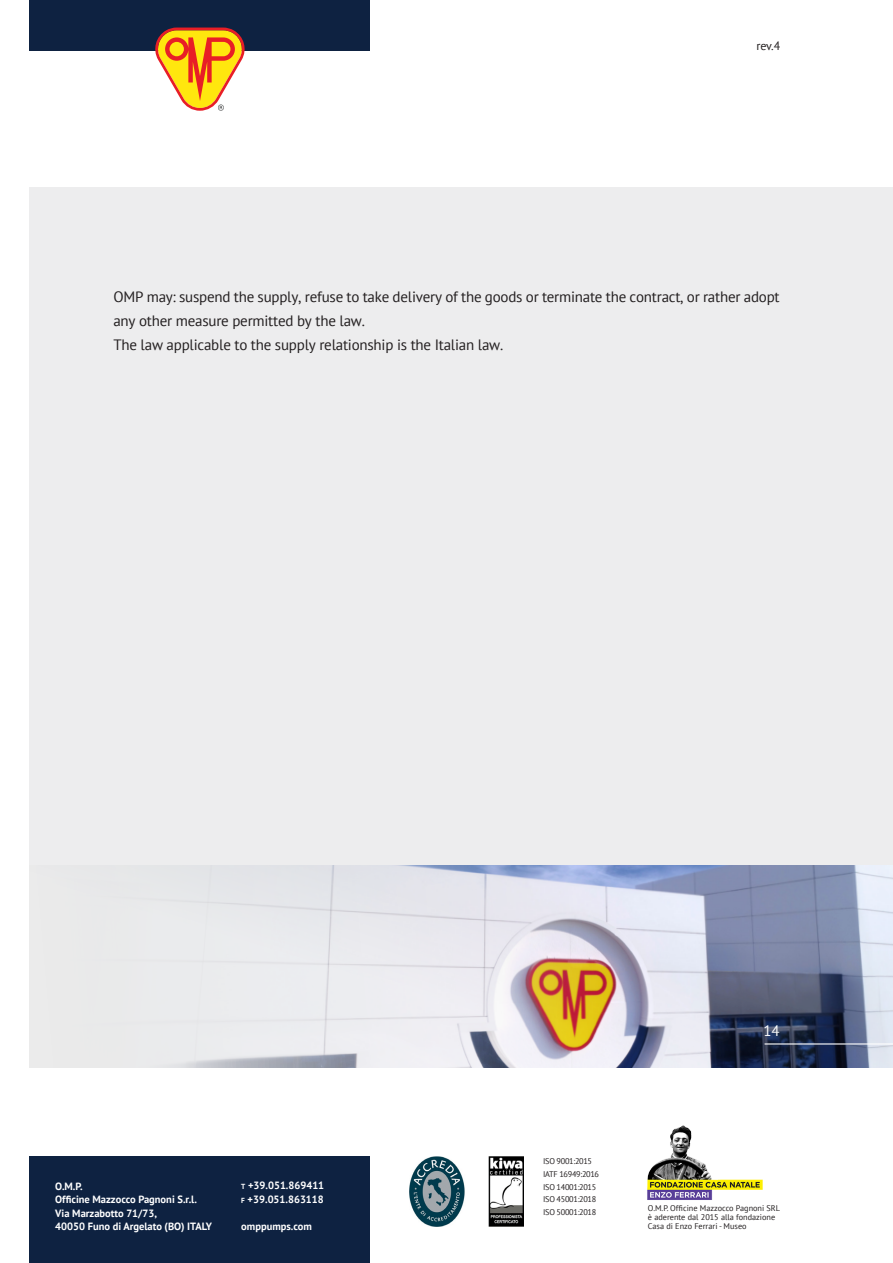
<style>
.page{position:relative;width:893px;height:1263px;background:#fff}
.page>*{position:absolute;margin:0;border:0;box-sizing:border-box;transform-origin:0 0}
.Body_Text_Copy{font:15px/24px "PT Sans";letter-spacing:-.015em;color:#231f20}
.INT_Testo_-_Copia{font:15px "PT Sans";color:#fff}
.t1{font:12px "PT Sans";color:#231f20}
.t2{font:700 10.5px/13.5px "PT Sans";color:#fff}
.t3{font:8.25px/9.1px "PT Sans";letter-spacing:-.01em;color:#231f20}
.t4{font:8.25px/12.6px "PT Sans";letter-spacing:-.035em;color:#231f20}
.s1{font-size:7.35px}
</style>
<div class="page">
<div style="left:30px;top:187px;width:863px;height:859px;background:#ededee"></div>
<div style="left:30px;top:1157px;width:340px;height:106px;background:#0e2241"></div>
<div style="left:30px;top:0;width:340px;height:51px;background:#0e2241"></div>
<img style="left:647px;top:1125px;width:116px;height:75px">
<svg style="left:155px;top:28px;width:90px;height:83px"></svg>
<img style="left:409px;top:1157px;width:114px;height:69px">
<svg style="left:30px;top:865px;width:863px;height:202px"></svg>
<hr style="left:765px;top:1043px;width:128px;height:1px;background:#fff">
<p class="t1" style="left:756px;top:38px;width:25px">rev.4</p>
<p class="Body_Text_Copy" style="left:113px;top:285px;width:668px">OMP may: suspend the supply, refuse to take delivery of the goods or terminate the contract, or rather adopt any other measure permitted by the law.</p>
<p class="Body_Text_Copy" style="left:113px;top:333px;width:391px">The law applicable to the supply relationship is the Italian law.</p>
<p class="t2" style="left:55px;top:1179px;width:158px">O.M.P.<br>Officine Mazzocco Pagnoni S.r.l.<br>Via Marzabotto 71/73,<br>40050 Funo di Argelato (BO) ITALY</p>
<p class="t2" style="left:241px;top:1178px;width:85px"><span class="s1">t</span> +39.051.869411 <span class="s1">f</span> +39.051.863118</p>
<p class="t2" style="left:241px;top:1219px;width:72px">omppumps.com</p>
<p class="t4" style="left:543px;top:1155px;width:57px">ISO 9001:2015<br>IATF 16949:2016<br>ISO 14001:2015<br>ISO 45001:2018<br>ISO 50001:2018</p>
<p class="INT_Testo_-_Copia" style="left:763px;top:1021px;width:18px">14</p>
<p class="t3" style="left:648px;top:1203px;width:134px">O.M.P. Officine Mazzocco Pagnoni SRL è aderente dal 2015 alla fondazione<br>Casa di Enzo Ferrari - Museo</p>
</div>
